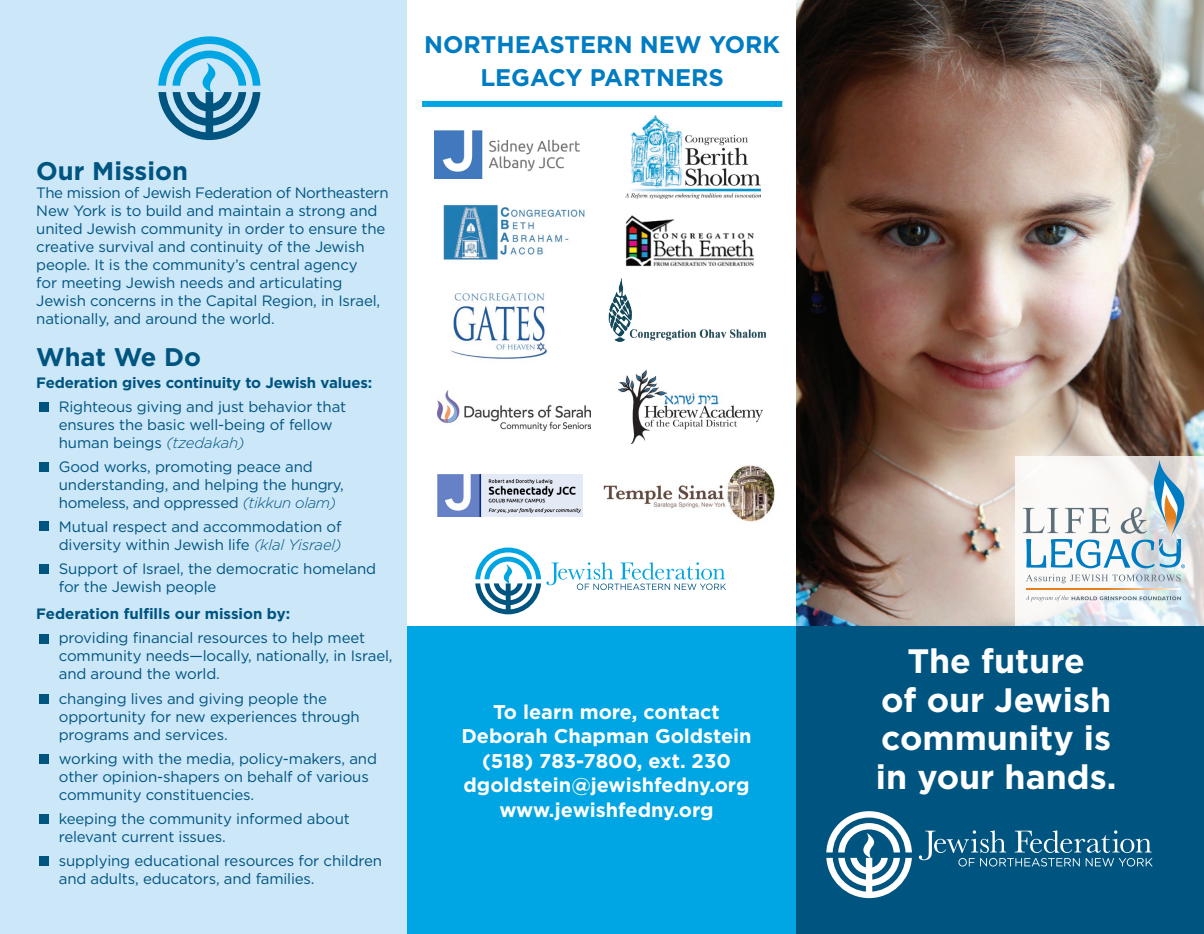
<style>
.page{position:relative;width:1204px;height:934px;background:#fff}
.page>*{position:absolute;margin:0;border:0;box-sizing:border-box;transform-origin:0 0}
.t1{font:700 33.9px/38.4px "Gotham";color:#fff;text-align:center}
.t2{font:700 25.5px "Gotham";color:#005480}
.t3{font:700 24px/33px "Gotham";color:#007cc2;text-align:center}
.t4{font:700 19.95px/24.5px "Gotham";color:#fff;text-align:center}
.t5{font:15px/18px "Gotham";letter-spacing:-.01em;color:#005480}
.t6{font:700 15px "Gotham";letter-spacing:-.01em;color:#005480}
.s1{font-weight:300;font-style:italic}
</style>
<div class="page">
<div style="left:401px;top:625px;width:394px;height:308px;background:#00a5e3"></div>
<div style="left:795px;top:625px;width:408px;height:308px;background:#005480"></div>
<div style="left:0;top:0;width:406px;height:933px;background:#cbe7f8"></div>
<svg style="left:826px;top:811px;width:85px;height:87px"></svg>
<svg style="left:918px;top:830px;width:234px;height:36px"></svg>
<svg style="left:158px;top:36px;width:102px;height:104px"></svg>
<div style="left:422px;top:101px;width:360px;height:6px;background:#00a5e3"></div>
<img style="left:434px;top:130px;width:145px;height:48px">
<img style="left:443px;top:204px;width:142px;height:56px">
<img style="left:451px;top:293px;width:96px;height:66px">
<img style="left:608px;top:278px;width:156px;height:64px">
<img style="left:625px;top:215px;width:129px;height:52px">
<svg style="left:475px;top:547px;width:250px;height:67px"></svg>
<div style="left:39px;top:402px;width:10px;height:10px;background:#005480"></div>
<div style="left:39px;top:521px;width:10px;height:10px;background:#005480"></div>
<div style="left:39px;top:462px;width:10px;height:10px;background:#005480"></div>
<div style="left:39px;top:563px;width:10px;height:10px;background:#005480"></div>
<div style="left:39px;top:694px;width:10px;height:10px;background:#005480"></div>
<div style="left:39px;top:814px;width:10px;height:9px;background:#005480"></div>
<div style="left:39px;top:634px;width:10px;height:10px;background:#005480"></div>
<div style="left:39px;top:754px;width:10px;height:10px;background:#005480"></div>
<div style="left:39px;top:856px;width:10px;height:9px;background:#005480"></div>
<img style="left:796px;top:0;width:407px;height:625px">
<svg style="left:1014px;top:456px;width:189px;height:169px"></svg>
<img style="left:437px;top:474px;width:145px;height:42px">
<img style="left:437px;top:390px;width:153px;height:40px">
<img style="left:625px;top:116px;width:135px;height:83px">
<img style="left:603px;top:465px;width:172px;height:57px">
<svg style="left:1025px;top:574px;width:155px;height:9px"></svg>
<svg style="left:1025px;top:595px;width:155px;height:6px"></svg>
<svg style="left:1025px;top:589px;width:155px;height:1px"></svg>
<svg style="left:1022px;top:460px;width:181px;height:108px"></svg>
<img style="left:618px;top:371px;width:144px;height:73px">
<h2 class="t2" style="left:36px;top:154px;width:153px">Our Mission</h2>
<p class="t5" style="left:36px;top:183px;width:354px">The mission of Jewish Federation of Northeastern New York is to build and maintain a strong and united Jewish community in order to ensure the creative survival and continuity of the Jewish people. It is the community’s central agency<br>for meeting Jewish needs and articulating Jewish concerns in the Capital Region, in Israel, nationally, and around the world.</p>
<h2 class="t2" style="left:36px;top:340px;width:166px">What We Do</h2>
<p class="t6" style="left:36px;top:373px;width:337px">Federation gives continuity to Jewish values:</p>
<p class="t5" style="left:59px;top:397px;width:289px">Righteous giving and just behavior that ensures the basic well-being of fellow human beings <span class="s1">(tzedakah)</span></p>
<p class="t5" style="left:59px;top:457px;width:286px">Good works, promoting peace and understanding, and helping the hungry, homeless, and oppressed <span class="s1">(tikkun olam)</span></p>
<p class="t5" style="left:59px;top:517px;width:284px">Mutual respect and accommodation of diversity within Jewish life <span class="s1">(klal Yisrael)</span></p>
<p class="t5" style="left:59px;top:559px;width:319px">Support of Israel, the democratic homeland for the Jewish people</p>
<p class="t6" style="left:36px;top:604px;width:255px">Federation fulfills our mission by:</p>
<p class="t5" style="left:59px;top:628px;width:335px">providing financial resources to help meet community needs—locally, nationally, in Israel, and around the world.</p>
<p class="t5" style="left:59px;top:688px;width:302px">changing lives and giving people the opportunity for new experiences through programs and services.</p>
<p class="t5" style="left:59px;top:748px;width:319px">working with the media, policy-makers, and other opinion-shapers on behalf of various community constituencies.</p>
<p class="t5" style="left:59px;top:808px;width:292px">keeping the community informed about relevant current issues.</p>
<p class="t5" style="left:59px;top:850px;width:325px">supplying educational resources for children and adults, educators, and families.</p>
<h3 class="t3" style="left:424px;top:28px;width:357px">NORTHEASTERN NEW YORK<br>LEGACY PARTNERS</h3>
<h3 class="t4" style="left:461px;top:699px;width:292px">To learn more, contact<br>Deborah Chapman Goldstein (518) 783-7800, ext. 230 dgoldstein@jewishfedny.org www.jewishfedny.org</h3>
<h1 class="t1" style="left:875px;top:642px;width:242px">The future<br>of our Jewish community is in your hands.</h1>
</div>
